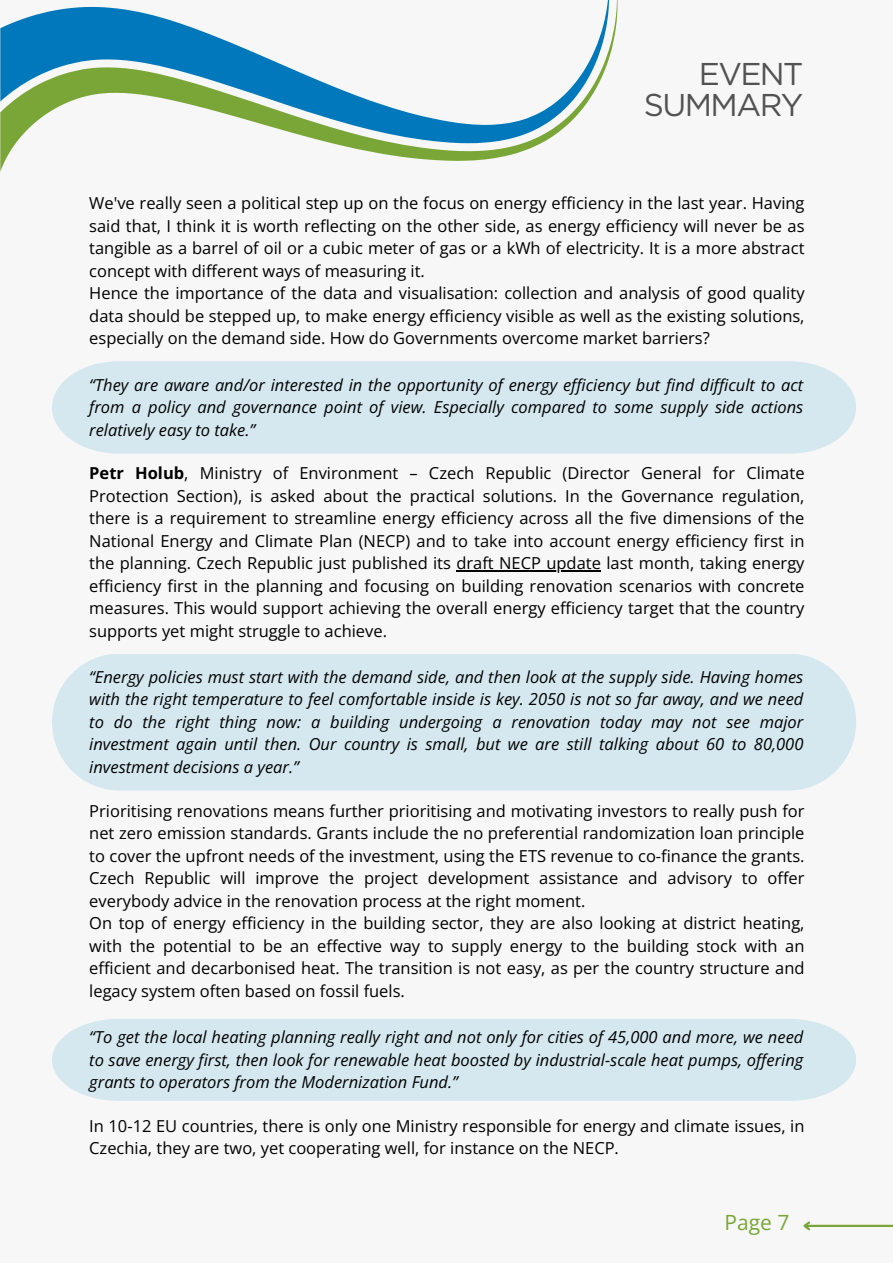
<style>
.page{position:relative;width:893px;height:1264px;background:#fff}
.page>*{position:absolute;margin:0;border:0;box-sizing:border-box;transform-origin:0 0}
.t1{font:31.5px/31.5px "Gotham";letter-spacing:-.05em;color:#525252;text-align:right}
.t2{font:21px "Open Sans";color:#79a637}
.t3{font:16.5px/22.5px "Open Sans";color:#000;text-align:justify}
.t4{font:italic 16.5px/22.5px "Open Sans";color:#000;text-align:justify}
.s1{font-weight:700}
</style>
<div class="page">
<div style="left:0;top:0;width:892px;height:1262px;background:#f7f7f7"></div>
<div style="left:52px;top:361px;width:804px;height:92px;background:#d5e8ef"></div>
<div style="left:52px;top:653px;width:804px;height:137px;background:#d5e8ef;border-radius:68px"></div>
<div style="left:52px;top:1019px;width:804px;height:81px;background:#d5e8ef"></div>
<hr style="left:456px;top:570px;width:145px;height:1px;background:#000">
<hr style="left:804px;top:1224px;width:88px;height:2px;background:#79a637">
<svg style="left:803px;top:1221px;width:9px;height:10px"></svg>
<svg style="left:0;top:0;width:617px;height:172px"></svg>
<p class="t1" style="left:644px;top:58px;width:161px">EVENT<br>SUMMARY</p>
<p class="t3" style="left:89px;top:192px;width:716px">We've really seen a political step up on the focus on energy efficiency in the last year. Having said that, I think it is worth reflecting on the other side, as energy efficiency will never be as tangible as a barrel of oil or a cubic meter of gas or a kWh of electricity. It is a more abstract concept with different ways of measuring it.</p>
<p class="t3" style="left:89px;top:282px;width:716px">Hence the importance of the data and visualisation: collection and analysis of good quality data should be stepped up, to make energy efficiency visible as well as the existing solutions, especially on the demand side. How do Governments overcome market barriers?</p>
<p class="t4" style="left:89px;top:373px;width:715px">“They are aware and/or interested in the opportunity of energy efficiency but find difficult to act from a policy and governance point of view. Especially compared to some supply side actions relatively easy to take.”</p>
<p class="t3" style="left:89px;top:461px;width:716px"><span class="s1">Petr Holub</span>, Ministry of Environment – Czech Republic (Director General for Climate Protection Section), is asked about the practical solutions. In the Governance regulation, there is a requirement to streamline energy efficiency across all the five dimensions of the National Energy and Climate Plan (NECP) and to take into account energy efficiency first in the planning. Czech Republic just published its draft NECP update last month, taking energy efficiency first in the planning and focusing on building renovation scenarios with concrete measures. This would support achieving the overall energy efficiency target that the country supports yet might struggle to achieve.</p>
<p class="t4" style="left:89px;top:665px;width:715px">“Energy policies must start with the demand side, and then look at the supply side. Having homes with the right temperature to feel comfortable inside is key. 2050 is not so far away, and we need to do the right thing now: a building undergoing a renovation today may not see major investment again until then. Our country is small, but we are still talking about 60 to 80,000 investment decisions a year.”</p>
<p class="t3" style="left:89px;top:799px;width:716px">Prioritising renovations means further prioritising and motivating investors to really push for net zero emission standards. Grants include the no preferential randomization loan principle to cover the upfront needs of the investment, using the ETS revenue to co-finance the grants.<br>Czech Republic will improve the project development assistance and advisory to offer everybody advice in the renovation process at the right moment.</p>
<p class="t3" style="left:89px;top:911px;width:716px">On top of energy efficiency in the building sector, they are also looking at district heating, with the potential to be an effective way to supply energy to the building stock with an efficient and decarbonised heat. The transition is not easy, as per the country structure and legacy system often based on fossil fuels.</p>
<p class="t4" style="left:89px;top:1025px;width:715px">“To get the local heating planning really right and not only for cities of 45,000 and more, we need to save energy first, then look for renewable heat boosted by industrial-scale heat pumps, offering grants to operators from the Modernization Fund.”</p>
<p class="t3" style="left:89px;top:1113px;width:716px">In 10-12 EU countries, there is only one Ministry responsible for energy and climate issues, in<br>Czechia, they are two, yet cooperating well, for instance on the NECP.</p>
<p class="t2" style="left:724px;top:1207px;width:66px">Page 7</p>
</div>
